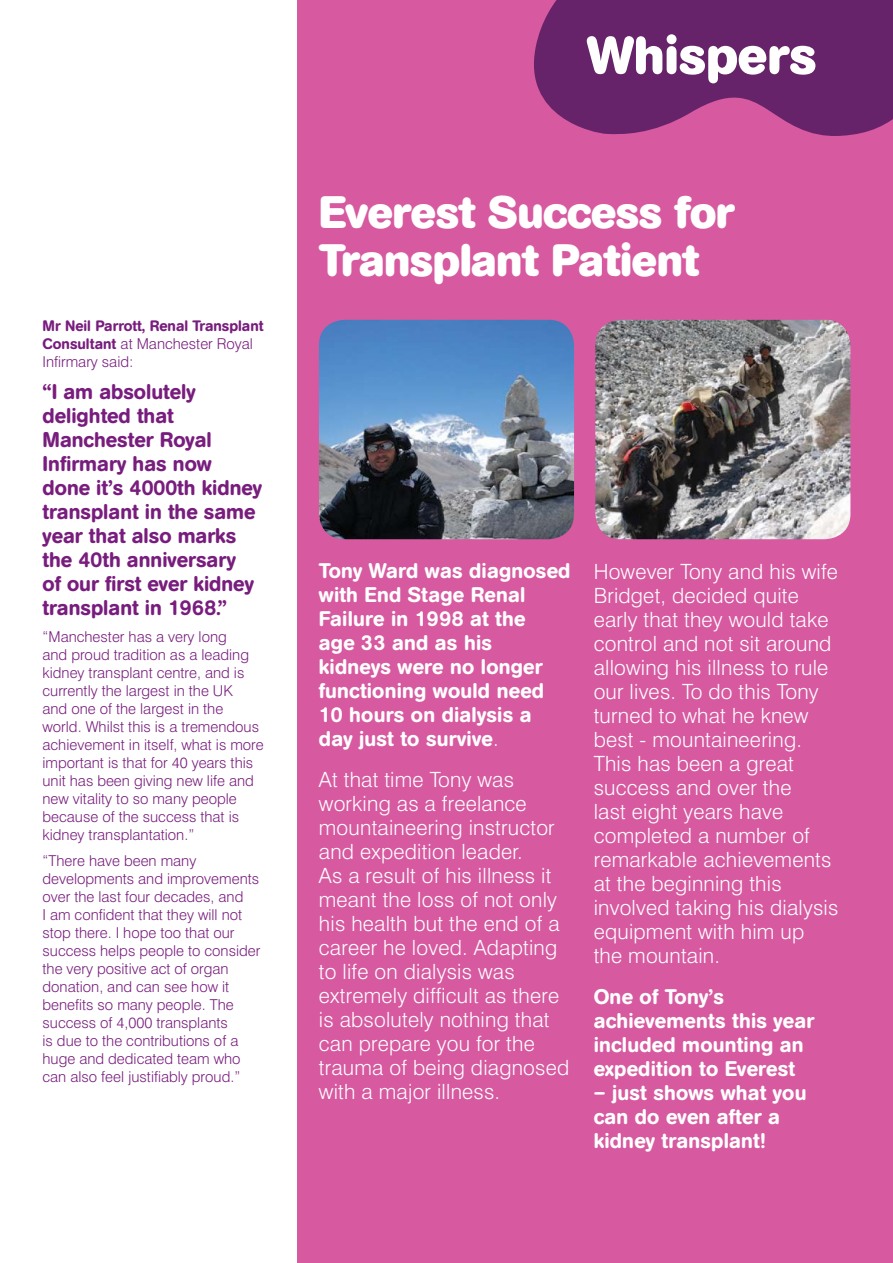
<style>
.page{position:relative;width:893px;height:1263px;background:#fff}
.page>*{position:absolute;margin:0;border:0;box-sizing:border-box;transform-origin:0 0}
.t1{font:700 52.5px "AG Book Rounded";color:#fff}
.t2{font:700 45px/48px "AG Book Rounded";letter-spacing:-.01em;color:#fff}
.t3{font:300 21px/24px "Swiss 721 BT";letter-spacing:.01em;color:#fff}
.t4{font:500 21px/24px "AG Book Rounded";letter-spacing:.01em;color:#fff}
.t5{font:500 21px/24px "AG Book Rounded";color:#781d7d}
.t6{font:300 15px/18px "Swiss 721 BT";color:#781d7d}
.t7{font:500 15px "AG Book Rounded";color:#781d7d}
.s1{font-family:"AG Book Rounded";font-weight:500}
.s2{font-family:"Swiss 721 BT";font-weight:300}
</style>
<div class="page">
<div style="left:298px;top:0;width:595px;height:1263px;background:#d75aa1"></div>
<img style="left:319px;top:320px;width:255px;height:219px">
<svg style="left:534px;top:0;width:359px;height:136px;background:#74296f"></svg>
<img style="left:595px;top:320px;width:255px;height:219px">
<p class="t7" style="left:43px;top:320px;width:222px">Mr Neil Parrott, Renal Transplant</p>
<p class="t6" style="left:43px;top:336px;width:212px"><span class="s1">Consultant</span> at Manchester Royal<br>Infirmary said:</p>
<h3 class="t5" style="left:43px;top:382px;width:221px">“I am absolutely delighted that<br>Manchester Royal<br>Infirmary has now done it’s 4000th kidney transplant in the same year that also marks the 40th anniversary<br>of our first ever kidney transplant in 1968.”</h3>
<p class="t6" style="left:43px;top:629px;width:223px">“Manchester has a very long<br>and proud tradition as a leading kidney transplant centre, and is currently the largest in the UK<br>and one of the largest in the world. Whilst this is a tremendous achievement in itself, what is more important is that for 40 years this unit has been giving new life and new vitality to so many people because of the success that is kidney transplantation.”</p>
<p class="t6" style="left:43px;top:853px;width:219px">“There have been many developments and improvements over the last four decades, and<br>I am confident that they will not stop there. I hope too that our success helps people to consider the very positive act of organ donation, and can see how it benefits so many people. The success of 4,000 transplants<br>is due to the contributions of a huge and dedicated team who can also feel justifiably proud.”</p>
<h1 class="t1" style="left:587px;top:34px;width:231px">Whispers</h1>
<h2 class="t2" style="left:319px;top:191px;width:417px">Everest Success for<br>Transplant Patient</h2>
<h3 class="t4" style="left:319px;top:560px;width:253px">Tony Ward was diagnosed with End Stage Renal<br>Failure in 1998 at the<br>age 33 and as his<br>kidneys were no longer functioning would need<br>10 hours on dialysis a<br>day just to survive<span class="s2">.</span></h3>
<p class="t3" style="left:319px;top:769px;width:252px">At that time Tony was working as a freelance mountaineering instructor and expedition leader.<br>As a result of his illness it meant the loss of not only his health but the end of a career he loved. Adapting to life on dialysis was extremely difficult as there is absolutely nothing that can prepare you for the trauma of being diagnosed with a major illness.</p>
<p class="t3" style="left:594px;top:561px;width:246px">However Tony and his wife<br>Bridget, decided quite early that they would take control and not sit around allowing his illness to rule our lives. To do this Tony turned to what he knew best - mountaineering.<br>This has been a great success and over the<br>last eight years have completed a number of remarkable achievements at the beginning this involved taking his dialysis equipment with him up<br>the mountain.</p>
<h3 class="t4" style="left:594px;top:986px;width:222px">One of Tony’s achievements this year included mounting an expedition to Everest</h3>
<h3 class="t4" style="left:594px;top:1082px;width:214px">– just shows what you can do even after a kidney transplant!</h3>
</div>
